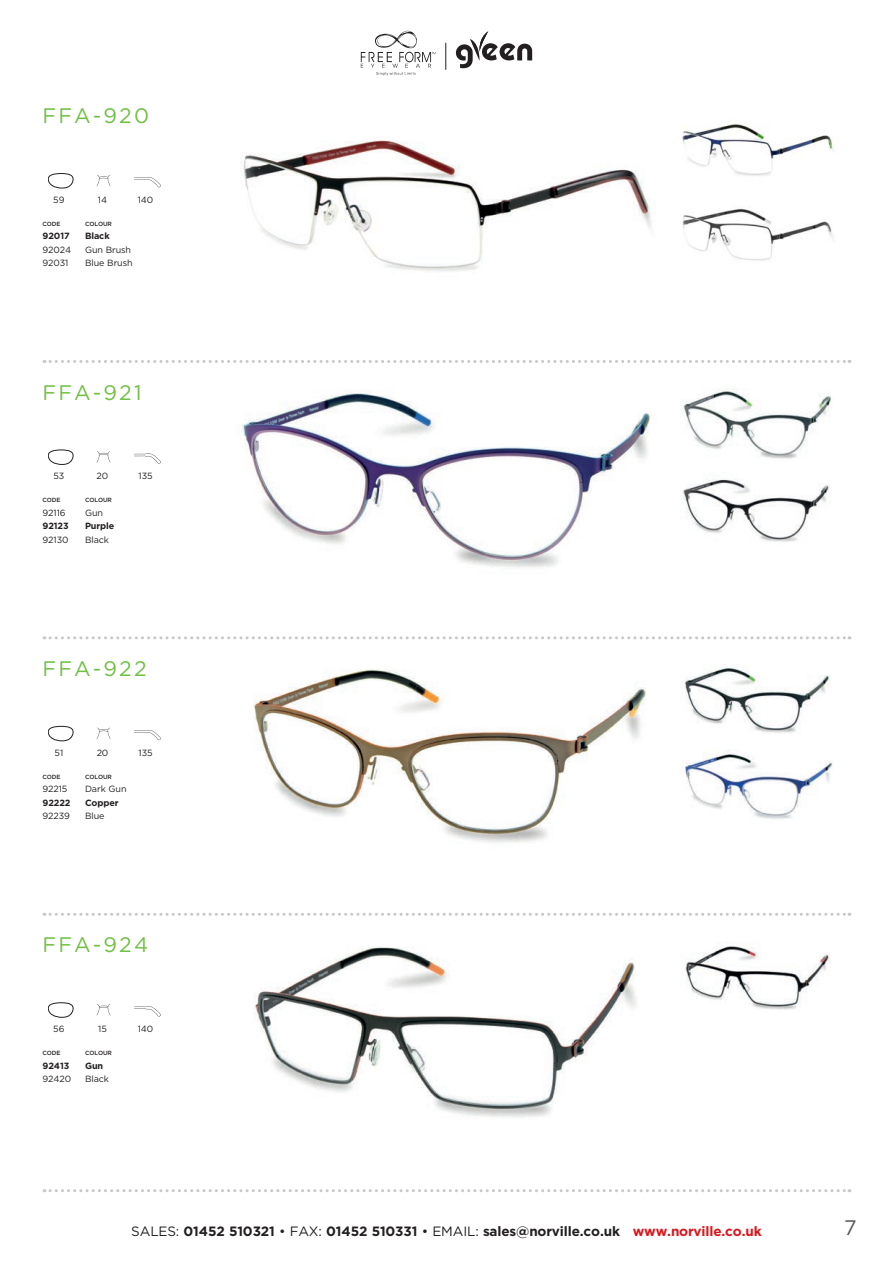
<style>
.page{position:relative;width:893px;height:1263px;background:#fff}
.page>*{position:absolute;margin:0;border:0;box-sizing:border-box;transform-origin:0 0}
.Frame_name_Green{font:21px "Gotham";letter-spacing:.1em;color:#71bf44}
.Frame_name_Green-2{font:21px "Gotham";color:#57585a}
.Body_copy_sans{font:700 13.5px "Gotham";letter-spacing:-.01em;color:#231f20}
.Code___colour{font:9px "Gotham";letter-spacing:-.01em;color:#231f20}
.Code___colour_Bold{font:700 9px "Gotham";letter-spacing:-.01em;color:#231f20}
.Measurements{font:9px "Gotham";letter-spacing:-.01em;color:#231f20}
.Code___colour_Header{font:500 6px "Gotham";letter-spacing:-.01em;color:#231f20}
.s1{font-weight:400}
.s2{color:#d7171f}
</style>
<div class="page">
<svg style="left:44px;top:360px;width:806px;height:3px"></svg>
<svg style="left:44px;top:913px;width:806px;height:3px"></svg>
<svg style="left:44px;top:636px;width:806px;height:3px"></svg>
<svg style="left:44px;top:1189px;width:806px;height:3px"></svg>
<svg style="left:456px;top:31px;width:76px;height:37px"></svg>
<svg style="left:361px;top:31px;width:75px;height:45px"></svg>
<svg style="left:445px;top:43px;width:1px;height:27px"></svg>
<img style="left:254px;top:947px;width:382px;height:171px">
<img style="left:685px;top:946px;width:145px;height:64px">
<svg style="left:48px;top:1002px;width:26px;height:16px"></svg>
<svg style="left:134px;top:1006px;width:27px;height:11px"></svg>
<svg style="left:96px;top:1004px;width:15px;height:12px"></svg>
<img style="left:253px;top:669px;width:393px;height:174px">
<img style="left:685px;top:750px;width:148px;height:69px">
<img style="left:683px;top:667px;width:147px;height:67px">
<svg style="left:48px;top:726px;width:26px;height:15px"></svg>
<svg style="left:134px;top:730px;width:27px;height:10px"></svg>
<svg style="left:96px;top:727px;width:15px;height:12px"></svg>
<img style="left:242px;top:393px;width:410px;height:174px">
<img style="left:682px;top:479px;width:148px;height:63px">
<img style="left:681px;top:389px;width:150px;height:70px">
<svg style="left:48px;top:450px;width:26px;height:15px"></svg>
<svg style="left:134px;top:453px;width:27px;height:11px"></svg>
<svg style="left:96px;top:451px;width:15px;height:12px"></svg>
<img style="left:241px;top:140px;width:411px;height:131px">
<img style="left:682px;top:208px;width:151px;height:53px">
<img style="left:682px;top:124px;width:152px;height:52px">
<svg style="left:48px;top:173px;width:26px;height:15px"></svg>
<svg style="left:134px;top:177px;width:27px;height:10px"></svg>
<svg style="left:96px;top:175px;width:15px;height:12px"></svg>
<p class="Frame_name_Green" style="left:43px;top:102px;width:108px">FFA-920</p>
<p class="Measurements" style="left:53px;top:194px;width:13px">59</p>
<p class="Measurements" style="left:98px;top:194px;width:11px">14</p>
<p class="Measurements" style="left:138px;top:194px;width:17px">140</p>
<p class="Code___colour_Header" style="left:43px;top:220px;width:20px">CODE</p>
<p class="Code___colour_Header" style="left:85px;top:220px;width:28px">COLOUR</p>
<p class="Code___colour_Bold" style="left:43px;top:230px;width:29px">92017</p>
<p class="Code___colour_Bold" style="left:85px;top:230px;width:26px">Black</p>
<p class="Code___colour" style="left:43px;top:244px;width:30px">92024</p>
<p class="Code___colour" style="left:85px;top:244px;width:48px">Gun Brush</p>
<p class="Code___colour" style="left:43px;top:257px;width:28px">92031</p>
<p class="Code___colour" style="left:85px;top:257px;width:49px">Blue Brush</p>
<p class="Frame_name_Green" style="left:43px;top:379px;width:100px">FFA-921</p>
<p class="Measurements" style="left:53px;top:470px;width:12px">53</p>
<p class="Measurements" style="left:97px;top:470px;width:13px">20</p>
<p class="Measurements" style="left:139px;top:470px;width:16px">135</p>
<p class="Code___colour_Header" style="left:43px;top:496px;width:20px">CODE</p>
<p class="Code___colour_Header" style="left:85px;top:496px;width:28px">COLOUR</p>
<p class="Code___colour" style="left:43px;top:507px;width:25px">92116</p>
<p class="Code___colour" style="left:85px;top:507px;width:19px">Gun</p>
<p class="Code___colour_Bold" style="left:43px;top:520px;width:28px">92123</p>
<p class="Code___colour_Bold" style="left:85px;top:520px;width:31px">Purple</p>
<p class="Code___colour" style="left:43px;top:534px;width:28px">92130</p>
<p class="Code___colour" style="left:85px;top:534px;width:25px">Black</p>
<p class="Frame_name_Green" style="left:43px;top:655px;width:106px">FFA-922</p>
<p class="Measurements" style="left:55px;top:747px;width:10px">51</p>
<p class="Measurements" style="left:97px;top:747px;width:13px">20</p>
<p class="Measurements" style="left:139px;top:747px;width:16px">135</p>
<p class="Code___colour_Header" style="left:43px;top:773px;width:20px">CODE</p>
<p class="Code___colour_Header" style="left:85px;top:773px;width:28px">COLOUR</p>
<p class="Code___colour" style="left:43px;top:783px;width:26px">92215</p>
<p class="Code___colour" style="left:85px;top:783px;width:43px">Dark Gun</p>
<p class="Code___colour_Bold" style="left:43px;top:797px;width:30px">92222</p>
<p class="Code___colour_Bold" style="left:85px;top:797px;width:35px">Copper</p>
<p class="Code___colour" style="left:43px;top:810px;width:29px">92239</p>
<p class="Code___colour" style="left:85px;top:810px;width:21px">Blue</p>
<p class="Frame_name_Green" style="left:43px;top:931px;width:107px">FFA-924</p>
<p class="Measurements" style="left:53px;top:1023px;width:13px">56</p>
<p class="Measurements" style="left:98px;top:1023px;width:10px">15</p>
<p class="Measurements" style="left:138px;top:1023px;width:17px">140</p>
<p class="Code___colour_Header" style="left:43px;top:1049px;width:20px">CODE</p>
<p class="Code___colour_Header" style="left:85px;top:1049px;width:28px">COLOUR</p>
<p class="Code___colour_Bold" style="left:43px;top:1059px;width:28px">92413</p>
<p class="Code___colour_Bold" style="left:85px;top:1059px;width:20px">Gun</p>
<p class="Code___colour" style="left:43px;top:1073px;width:30px">92420</p>
<p class="Code___colour" style="left:85px;top:1073px;width:25px">Black</p>
<p class="Body_copy_sans" style="left:131px;top:1222px;width:632px"><span class="s1">SALES:</span> 01452 510321 <span class="s1">• FAX:</span> 01452 510331 <span class="s1">• EMAIL:</span> sales@norville.co.uk <span class="s2">www.norville.co.uk</span></p>
<p class="Frame_name_Green-2" style="left:844px;top:1214px;width:14px">7</p>
</div>
